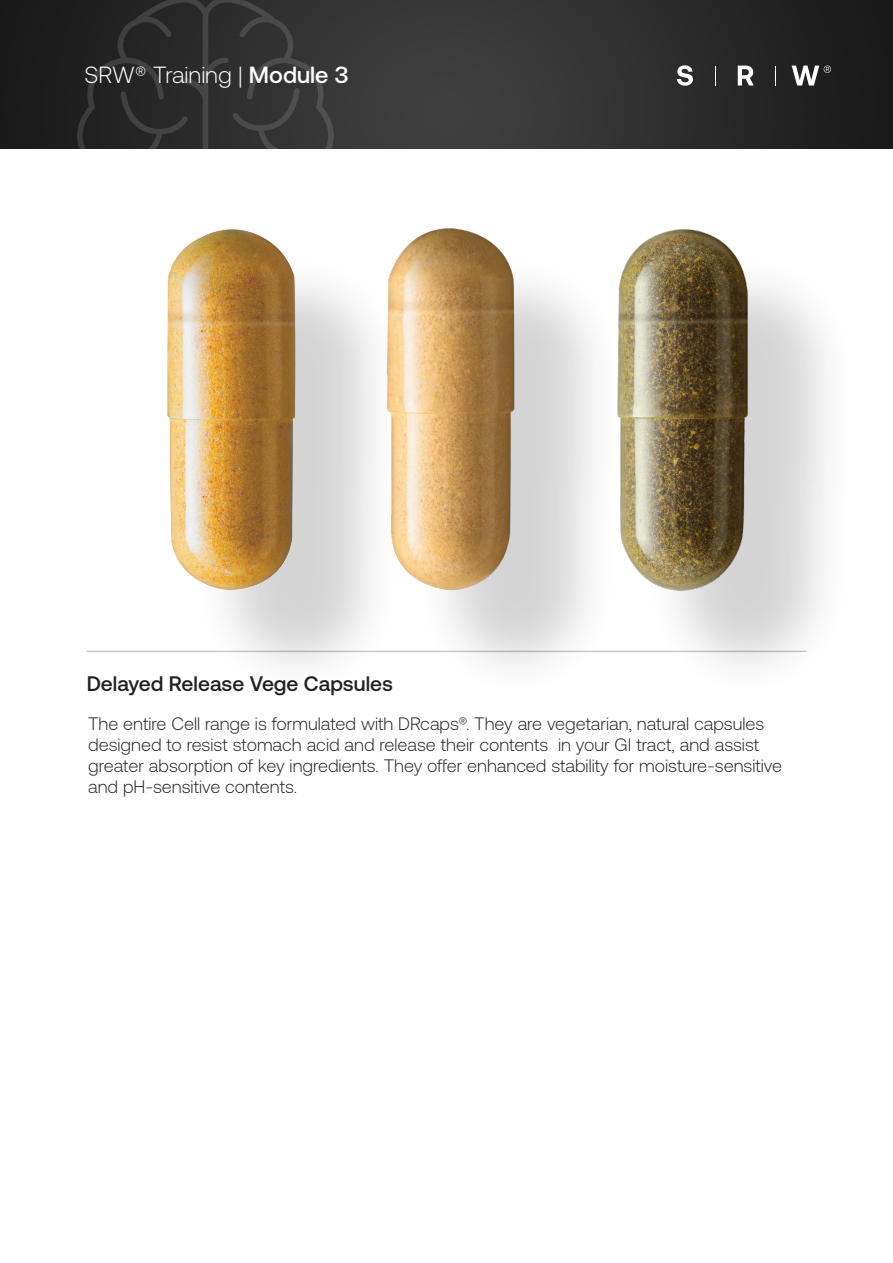
<style>
.page{position:relative;width:893px;height:1263px;background:#fff}
.page>*{position:absolute;margin:0;border:0;box-sizing:border-box;transform-origin:0 0}
.t1{font:300 23.4px "Aeonik";color:#fff}
.Body{font:500 21px "Aeonik";color:#231f20}
.Body-2{font:300 18px/21px "Aeonik";color:#231f20}
.s1{font-weight:500}
</style>
<div class="page">
<img style="left:0;top:0;width:893px;height:149px">
<svg style="left:715px;top:66px;width:1px;height:19px"></svg>
<svg style="left:775px;top:66px;width:1px;height:19px"></svg>
<svg style="left:677px;top:65px;width:16px;height:21px"></svg>
<svg style="left:738px;top:66px;width:16px;height:19px"></svg>
<svg style="left:792px;top:66px;width:39px;height:19px"></svg>
<svg style="left:76px;top:0;width:259px;height:149px;background:#2f2f2f"></svg>
<img style="left:100px;top:140px;width:287px;height:526px">
<img style="left:321px;top:186px;width:259px;height:474px">
<div style="left:641px;top:253px;width:216px;height:444px;background:#231f20;opacity:.19"></div>
<img style="left:560px;top:186px;width:242px;height:454px">
<hr style="left:87px;top:651px;width:719px;height:1px;background:#231f20">
<p class="t1" style="left:84px;top:62px;width:266px">SRW® Training | <span class="s1">Module 3</span></p>
<p class="Body" style="left:87px;top:672px;width:308px">Delayed Release Vege Capsules</p>
<p class="Body-2" style="left:88px;top:713px;width:695px">The entire Cell range is formulated with DRcaps®. They are vegetarian, natural capsules designed to resist stomach acid and release their contents in your GI tract, and assist greater absorption of key ingredients. They offer enhanced stability for moisture-sensitive and pH-sensitive contents.</p>
</div>
